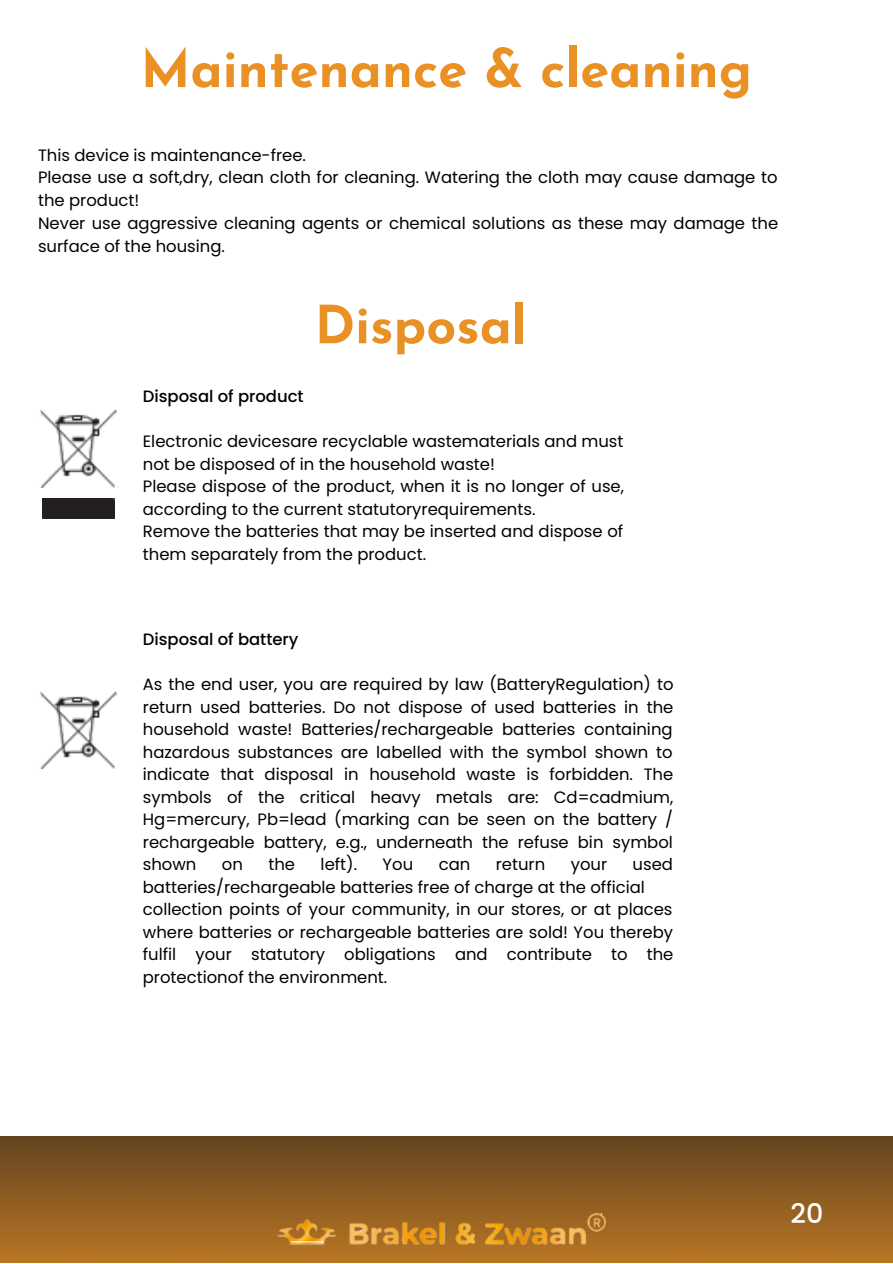
<style>
.page{position:relative;width:893px;height:1264px;background:#fff}
.page>*{position:absolute;margin:0;border:0;box-sizing:border-box;transform-origin:0 0}
.t1{font:700 52.5px "Josefin Sans";color:#e99125}
.t2{font:500 27px "Poppins";color:#fff}
.t3{font:16.5px/22.5px "Poppins";color:#000}
.t4{font:500 16.5px "Poppins";color:#000}
</style>
<div class="page">
<img style="left:0;top:1136px;width:892px;height:126px">
<img style="left:127px;top:1136px;width:638px;height:126px">
<img style="left:40px;top:411px;width:77px;height:76px">
<img style="left:39px;top:692px;width:78px;height:76px">
<img style="left:42px;top:498px;width:72px;height:20px">
<h1 class="t1" style="left:141px;top:48px;width:612px">Maintenance &amp; cleaning</h1>
<p class="t3" style="left:38px;top:143px;width:741px">This device is maintenance-free.<br>Please use a soft,dry, clean cloth for cleaning. Watering the cloth may cause damage to the product!<br>Never use aggressive cleaning agents or chemical solutions as these may damage the surface of the housing.</p>
<h1 class="t1" style="left:314px;top:304px;width:214px">Disposal</h1>
<p class="t4" style="left:143px;top:385px;width:162px">Disposal of product</p>
<p class="t3" style="left:143px;top:430px;width:482px">Electronic devicesare recyclable wastematerials and must not be disposed of in the household waste!<br>Please dispose of the product, when it is no longer of use, according to the current statutoryrequirements.<br>Remove the batteries that may be inserted and dispose of them separately from the product.</p>
<p class="t4" style="left:143px;top:628px;width:157px">Disposal of battery</p>
<p class="t3" style="left:143px;top:673px;width:532px;text-align:justify">As the end user, you are required by law (BatteryRegulation) to return used batteries. Do not dispose of used batteries in the household waste! Batteries/rechargeable batteries containing hazardous substances are labelled with the symbol shown to indicate that disposal in household waste is forbidden. The symbols of the critical heavy metals are: Cd=cadmium, Hg=mercury, Pb=lead (marking can be seen on the battery / rechargeable battery, e.g., underneath the refuse bin symbol shown</p>
<p class="t3" style="left:222px;top:853px;width:23px">on</p>
<p class="t3" style="left:268px;top:853px;width:28px">the</p>
<p class="t3" style="left:320px;top:853px;width:38px">left).</p>
<p class="t3" style="left:382px;top:853px;width:32px">You</p>
<p class="t3" style="left:438px;top:853px;width:33px">can</p>
<p class="t3" style="left:496px;top:853px;width:51px">return</p>
<p class="t3" style="left:570px;top:853px;width:38px">your</p>
<p class="t3" style="left:143px;top:853px;width:532px;text-indent:489px">used batteries/rechargeable batteries free of charge at the official collection points of your community, in our stores, or at places where batteries or rechargeable batteries are sold! You thereby fulfil your statutory obligations and contribute to the protectionof the environment.</p>
<h2 class="t2" style="left:790px;top:1194px;width:34px">20</h2>
</div>
